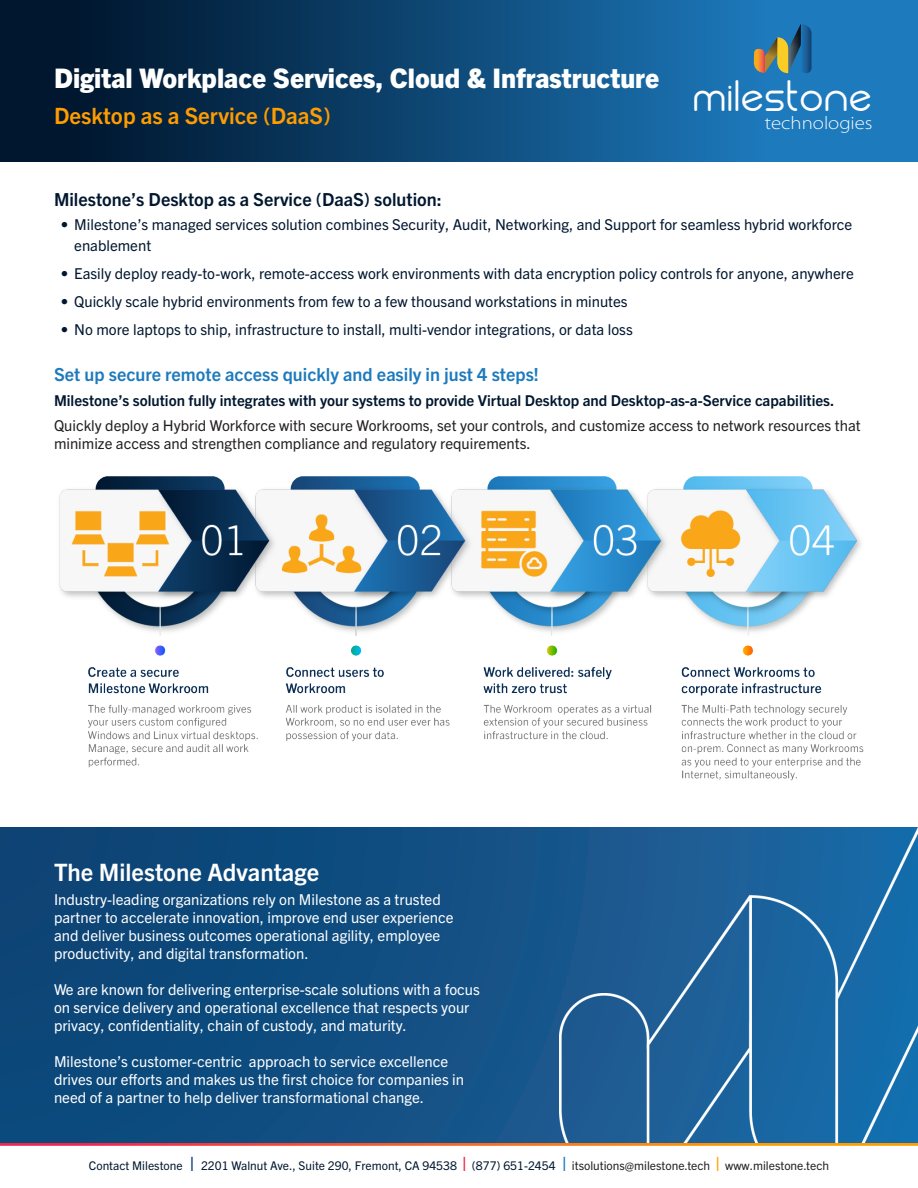
<style>
.page{position:relative;width:918px;height:1188px;background:#fff}
.page>*{position:absolute;margin:0;border:0;box-sizing:border-box;transform-origin:0 0}
.t1{font:45px "Biysk";letter-spacing:.02em;color:#fff;scale:1.04 1}
.t2{font:800 27px "Trade Gothic Next LT Pro";color:#fff}
.Section_Title_Extra_Large{font:700 24px "Trade Gothic Next LT Pro";color:#fff}
.t3{font:700 22.5px "Trade Gothic Next LT Pro";color:#ff9c00}
.t4{font:300 semi-expanded 18.15px "Myriad Pro";color:#fff;scale:1.04 1}
.Subtitle_Blue_Bold{font:700 18px "Trade Gothic Next LT Pro";color:#1d7abd}
.Subtitle_Bold{font:700 18px "Trade Gothic Next LT Pro";color:#00172f}
.t5{font:15px/18px "Trade Gothic Next LT Pro";color:#fff}
.t6{font:15px/21px "Trade Gothic Next LT Pro";color:#00172f}
.t7{font:15px/18px "Trade Gothic Next LT Pro";color:#231f20}
.Bold{font:700 15px "Trade Gothic Next LT Pro";color:#00172f}
.t8{font:12px "Trade Gothic Next LT Pro";color:#00172f}
.s1{font-weight:800;font-size:18px;color:#083992}
.s2{font-weight:800;font-size:18px;color:#ee2650}
.s3{font-weight:800;font-size:18px;color:#1d7abd}
.s4{color:#231f20}
.s5{font-weight:800;font-size:18px;color:#ffa500}
</style>
<div class="page">
<svg style="left:0;top:1142px;width:918px;height:4px;background:#bf6a49"></svg>
<div style="left:0;top:827px;width:918px;height:315px;background:linear-gradient(to bottom,#0f497c,#114f83)"></div>
<img style="left:560px;top:827px;width:358px;height:315px">
<img style="left:59px;top:476px;width:804px;height:305px">
<div style="left:0;top:0;width:918px;height:162px;background:linear-gradient(to right,#000f23,#2187d0)"></div>
<svg style="left:754px;top:24px;width:58px;height:49px;background:#527982"></svg>
<p class="t2" style="left:54px;top:60px;width:607px">Digital Workplace Services, Cloud &amp; Infrastructure</p>
<p class="t3" style="left:54px;top:101px;width:278px">Desktop as a Service (DaaS)</p>
<p class="Subtitle_Bold" style="left:54px;top:187px;width:389px">Milestone’s Desktop as a Service (DaaS) solution:</p>
<p class="t1" style="left:693px;top:80px;width:174px">milestone</p>
<p class="t4" style="left:765px;top:113px;width:105px">technologies</p>
<p class="t6" style="left:74px;top:213px;width:780px;text-indent:-14px">• Milestone’s managed services solution combines Security, Audit, Networking, and Support for seamless hybrid workforce enablement</p>
<p class="t6" style="left:61px;top:262px;width:795px">• Easily deploy ready-to-work, remote-access work environments with data encryption policy controls for anyone, anywhere</p>
<p class="t6" style="left:61px;top:290px;width:568px">• Quickly scale hybrid environments from few to a few thousand workstations in minutes</p>
<p class="t6" style="left:61px;top:318px;width:574px">• No more laptops to ship, infrastructure to install, multi-vendor integrations, or data loss</p>
<p class="Subtitle_Blue_Bold" style="left:54px;top:362px;width:487px">Set up secure remote access quickly and easily in just 4 steps!</p>
<p class="Bold" style="left:54px;top:390px;width:782px">Milestone’s solution fully integrates with your systems to provide Virtual Desktop and Desktop-as-a-Service capabilities.</p>
<p class="t7" style="left:54px;top:416px;width:808px">Quickly deploy a Hybrid Workforce with secure Workrooms, set your controls, and customize access to network resources that minimize access and strengthen compliance and regulatory requirements.</p>
<p class="Section_Title_Extra_Large" style="left:54px;top:855px;width:267px">The Milestone Advantage</p>
<p class="t5" style="left:54px;top:890px;width:401px">Industry-leading organizations rely on Milestone as a trusted partner to accelerate innovation, improve end user experience and deliver business outcomes operational agility, employee productivity, and digital transformation.</p>
<p class="t5" style="left:54px;top:980px;width:427px">We are known for delivering enterprise-scale solutions with a focus on service delivery and operational excellence that respects your privacy, confidentiality, chain of custody, and maturity.</p>
<p class="t5" style="left:54px;top:1052px;width:412px">Milestone’s customer-centric approach to service excellence drives our efforts and makes us the first choice for companies in need of a partner to help deliver transformational change.</p>
<p class="t8" style="left:89px;top:1157px;width:742px">Contact Milestone <span class="s1">|</span> 2201 Walnut Ave., Suite 290, Fremont, CA 94538 <span class="s2">|</span> (877) 651-2454 <span class="s3">|</span> <span class="s4">itsolutions@milestone.tech</span> <span class="s5">|</span> <span class="s4">www.milestone.tech</span></p>
</div>
